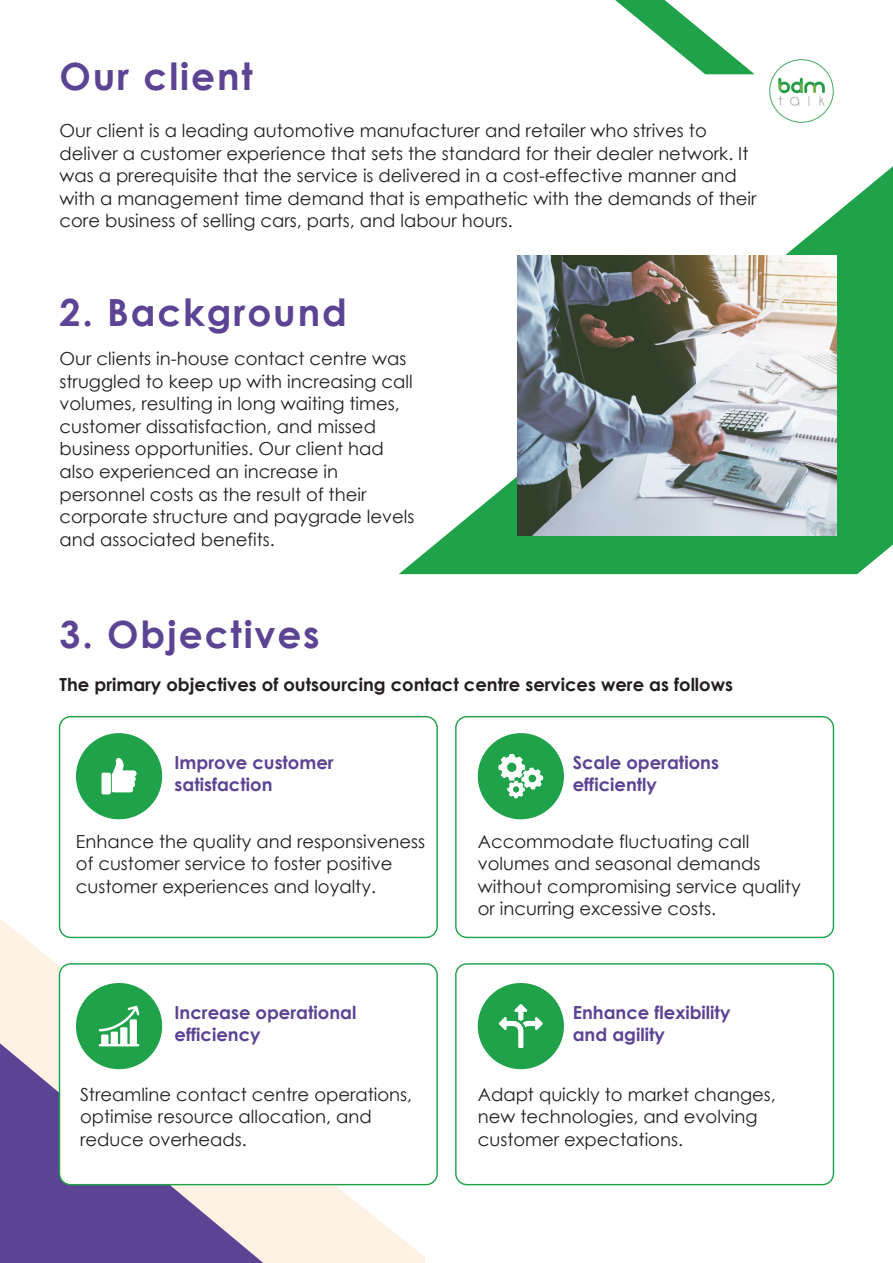
<style>
.page{position:relative;width:893px;height:1263px;background:#fff}
.page>*{position:absolute;margin:0;border:0;box-sizing:border-box;transform-origin:0 0}
.t1{font:700 37.5px "Century Gothic";letter-spacing:.05em;color:#5c4393}
.t2{font:18px/22.5px "Century Gothic";color:#231f20}
.t3{font:700 18px/22.5px "Century Gothic";color:#5c4393}
.t4{font:700 18px "Century Gothic";color:#231f20}
</style>
<div class="page">
<svg style="left:0;top:914px;width:425px;height:349px;fill:#fef2e4"></svg>
<svg style="left:0;top:1043px;width:263px;height:220px;fill:#5c4393"></svg>
<div style="left:455px;top:716px;width:379px;height:222px;border:1px solid #1fa249;border-radius:11px"></div>
<div style="left:60px;top:717px;width:377px;height:220px;background:#fff;border-radius:11px"></div>
<div style="left:59px;top:716px;width:379px;height:222px;border:1px solid #1fa249;border-radius:11px"></div>
<div style="left:455px;top:963px;width:379px;height:222px;border:1px solid #1fa249;border-radius:11px"></div>
<div style="left:60px;top:964px;width:377px;height:220px;background:#fff;border-radius:11px"></div>
<div style="left:59px;top:963px;width:379px;height:222px;border:1px solid #1fa249;border-radius:11px"></div>
<svg style="left:399px;top:166px;width:494px;height:408px"></svg>
<img style="left:769px;top:59px;width:65px;height:64px">
<svg style="left:615px;top:0;width:139px;height:74px"></svg>
<div style="left:478px;top:983px;width:86px;height:86px;background:#1fa249;border-radius:50%"></div>
<div style="left:76px;top:983px;width:86px;height:86px;background:#1fa249;border-radius:50%"></div>
<img style="left:518px;top:255px;width:318px;height:280px">
<svg style="left:99px;top:1006px;width:40px;height:40px"></svg>
<svg style="left:499px;top:1004px;width:44px;height:44px"></svg>
<div style="left:478px;top:733px;width:86px;height:86px;background:#1fa249;border-radius:50%"></div>
<svg style="left:498px;top:754px;width:45px;height:44px"></svg>
<div style="left:76px;top:733px;width:86px;height:86px;background:#1fa249;border-radius:50%"></div>
<svg style="left:102px;top:758px;width:35px;height:36px"></svg>
<h1 class="t1" style="left:60px;top:48px;width:195px">Our client</h1>
<p class="t2" style="left:60px;top:119px;width:699px">Our client is a leading automotive manufacturer and retailer who strives to deliver a customer experience that sets the standard for their dealer network. It was a prerequisite that the service is delivered in a cost-effective manner and with a management time demand that is empathetic with the demands of their core business of selling cars, parts, and labour hours.</p>
<h1 class="t1" style="left:60px;top:284px;width:289px">2. Background</h1>
<p class="t2" style="left:60px;top:347px;width:356px">Our clients in-house contact centre was struggled to keep up with increasing call volumes, resulting in long waiting times, customer dissatisfaction, and missed business opportunities. Our client had also experienced an increase in personnel costs as the result of their corporate structure and paygrade levels and associated benefits.</p>
<h1 class="t1" style="left:60px;top:606px;width:262px">3. Objectives</h1>
<p class="t4" style="left:60px;top:670px;width:675px">The primary objectives of outsourcing contact centre services were as follows</p>
<p class="t3" style="left:175px;top:750px;width:161px">Improve customer satisfaction</p>
<p class="t3" style="left:573px;top:750px;width:148px">Scale operations efficiently</p>
<p class="t2" style="left:478px;top:830px;width:324px">Accommodate fluctuating call volumes and seasonal demands without compromising service quality or incurring excessive costs.</p>
<p class="t2" style="left:76px;top:830px;width:351px">Enhance the quality and responsiveness of customer service to foster positive customer experiences and loyalty.</p>
<p class="t3" style="left:175px;top:1000px;width:183px">Increase operational efficiency</p>
<p class="t3" style="left:573px;top:1000px;width:159px">Enhance flexibility and agility</p>
<p class="t2" style="left:80px;top:1082px;width:334px">Streamline contact centre operations, optimise resource allocation, and reduce overheads.</p>
<p class="t2" style="left:478px;top:1082px;width:300px">Adapt quickly to market changes, new technologies, and evolving customer expectations.</p>
</div>
